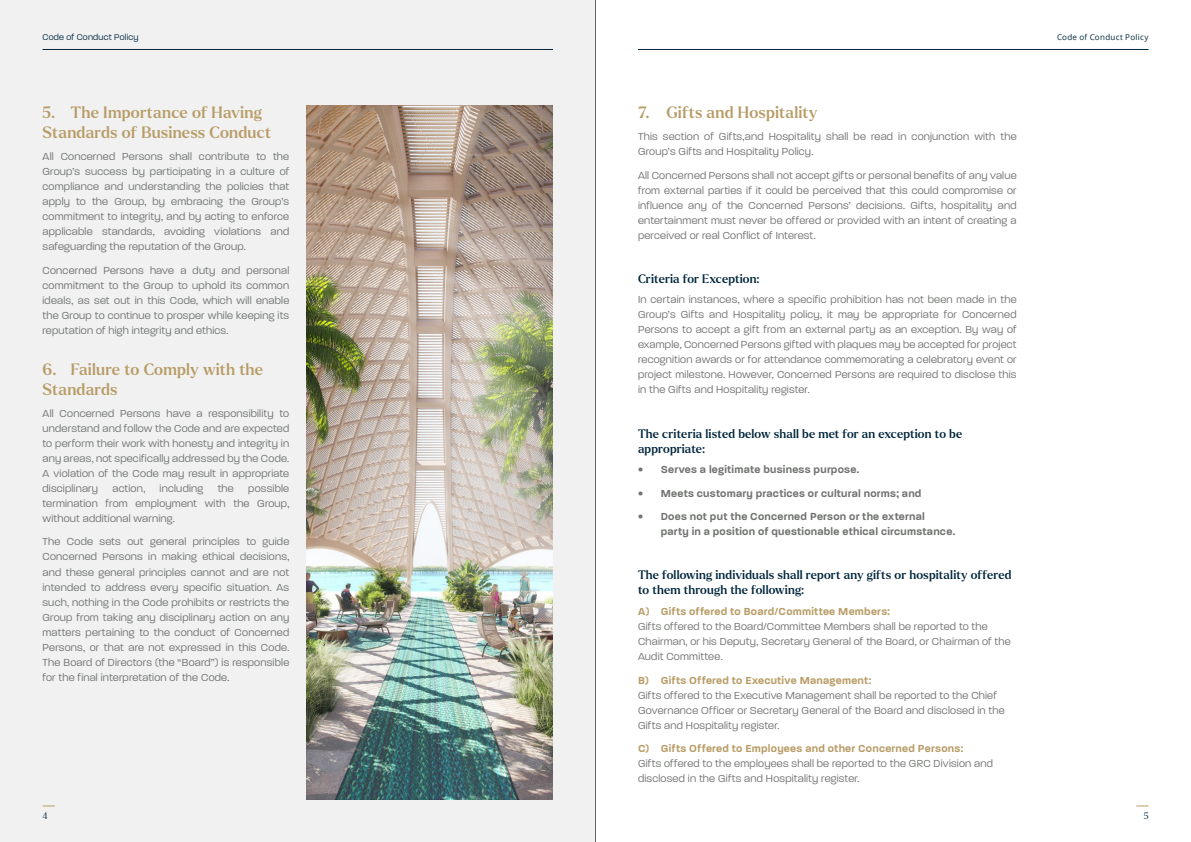
<style>
.page{position:relative;width:1191px;height:842px;background:#fff}
.page>*{position:absolute;margin:0;border:0;box-sizing:border-box;transform-origin:0 0}
.t1{font:500 16px/20px "Larken";letter-spacing:.015em;color:#b89c66}
.t2{font:500 12px/15px "Larken";letter-spacing:.01em;color:#00263d}
.t3{font:300 11px/15px "Paralucent";letter-spacing:.02em;color:#707370;text-align:justify}
.t4{font:600 11px/15px "Paralucent";letter-spacing:.025em;color:#707370}
.t5{font:600 11px "Paralucent";letter-spacing:.025em;color:#b89c66}
.t6{font:300 9px "Paralucent";letter-spacing:.03em;color:#00263d}
.t7{font:300 9px "Larken";color:#00263d}
.t8{font:8px "Open Sans";letter-spacing:.035em;color:#00263d}
</style>
<div class="page">
<div style="left:0;top:0;width:596px;height:842px;background:#f1f1f2"></div>
<img style="left:306px;top:105px;width:247px;height:694px">
<hr style="left:43px;top:49px;width:510px;height:1px;background:#00263d">
<hr style="left:638px;top:49px;width:510px;height:1px;background:#00263d">
<svg style="left:43px;top:806px;width:12px;height:1px"></svg>
<svg style="left:1136px;top:806px;width:12px;height:1px"></svg>
<hr style="left:595px;top:0;width:1px;height:842px;background:#414042">
<p class="t6" style="left:43px;top:32px;width:97px">Code of Conduct Policy</p>
<p class="t8" style="left:1057px;top:31px;width:93px">Code of Conduct Policy</p>
<h1 class="t1" style="left:43px;top:102px;width:230px">5. The Importance of Having<br>Standards of Business Conduct</h1>
<p class="t3" style="left:43px;top:149px;width:248px">All Concerned Persons shall contribute to the Group’s success by participating in a culture of compliance and understanding the policies that apply to the Group, by embracing the Group’s commitment to integrity, and by acting to enforce applicable standards, avoiding violations and safeguarding the reputation of the Group.</p>
<p class="t3" style="left:43px;top:262px;width:248px">Concerned Persons have a duty and personal commitment to the Group to uphold its common ideals, as set out in this Code, which will enable the Group to continue to prosper while keeping its reputation of high integrity and ethics.</p>
<h1 class="t1" style="left:43px;top:359px;width:222px">6. Failure to Comply with the<br>Standards</h1>
<p class="t3" style="left:43px;top:406px;width:248px">All Concerned Persons have a responsibility to understand and follow the Code and are expected to perform their work with honesty and integrity in any areas, not specifically addressed by the Code.<br>A violation of the Code may result in appropriate disciplinary</p>
<p class="t3" style="left:43px;top:481px;width:248px;text-indent:206px">possible termination from employment with the Group, without additional warning.</p>
<p class="t3" style="left:43px;top:534px;width:248px">The Code sets out general principles to guide Concerned Persons in making ethical decisions, and these general principles cannot and are not intended to address every specific situation. As such, nothing in the Code prohibits or restricts the Group from taking any disciplinary action on any matters pertaining to the conduct of Concerned Persons, or that are not expressed in this Code.<br>The Board of Directors (the “Board”) is responsible for the final interpretation of the Code.</p>
<p class="t3" style="left:112px;top:481px;width:34px">action,</p>
<p class="t3" style="left:160px;top:481px;width:45px">including</p>
<p class="t3" style="left:218px;top:481px;width:18px">the</p>
<h1 class="t1" style="left:638px;top:102px;width:181px">7. Gifts and Hospitality</h1>
<p class="t3" style="left:638px;top:129px;width:380px">This section of Gifts,and Hospitality shall be read in conjunction with the<br>Group’s Gifts and Hospitality Policy.</p>
<p class="t3" style="left:638px;top:167px;width:380px">All Concerned Persons shall not accept gifts or personal benefits of any value from external parties if it could be perceived that this could compromise or influence any of the Concerned Persons’ decisions. Gifts, hospitality and entertainment must never be offered or provided with an intent of creating a perceived or real Conflict of Interest.</p>
<p class="t2" style="left:638px;top:271px;width:123px">Criteria for Exception:</p>
<p class="t3" style="left:638px;top:292px;width:380px">In certain instances, where a specific prohibition has not been made in the Group’s Gifts and Hospitality policy, it may be appropriate for Concerned Persons to accept a gift from an external party as an exception. By way of example, Concerned Persons gifted with plaques may be accepted for project recognition awards or for attendance commemorating a celebratory event or project milestone. However, Concerned Persons are required to disclose this in the Gifts and Hospitality register.</p>
<p class="t2" style="left:638px;top:426px;width:326px">The criteria listed below shall be met for an exception to be appropriate:</p>
<p class="t4" style="left:638px;top:462px;width:223px">• Serves a legitimate business purpose.</p>
<p class="t4" style="left:638px;top:486px;width:285px">• Meets customary practices or cultural norms; and</p>
<p class="t4" style="left:660px;top:509px;width:296px;text-indent:-23px">• Does not put the Concerned Person or the external party in a position of questionable ethical circumstance.</p>
<p class="t2" style="left:638px;top:568px;width:375px">The following individuals shall report any gifts or hospitality offered to them through the following:</p>
<p class="t5" style="left:638px;top:605px;width:254px">A) Gifts offered to Board/Committee Members:</p>
<p class="t3" style="left:638px;top:619px;width:374px;text-align:left">Gifts offered to the Board/Committee Members shall be reported to the<br>Chairman, or his Deputy, Secretary General of the Board, or Chairman of the<br>Audit Committee.</p>
<p class="t5" style="left:638px;top:673px;width:235px">B) Gifts Offered to Executive Management:</p>
<p class="t3" style="left:638px;top:688px;width:368px;text-align:left">Gifts offered to the Executive Management shall be reported to the Chief<br>Governance Officer or Secretary General of the Board and disclosed in the<br>Gifts and Hospitality register.</p>
<p class="t5" style="left:638px;top:742px;width:327px">C) Gifts Offered to Employees and other Concerned Persons:</p>
<p class="t3" style="left:638px;top:756px;width:356px">Gifts offered to the employees shall be reported to the GRC Division and disclosed in the Gifts and Hospitality register.</p>
<p class="t7" style="left:43px;top:809px;width:7px">4</p>
<p class="t7" style="left:1143px;top:809px;width:6px">5</p>
</div>
